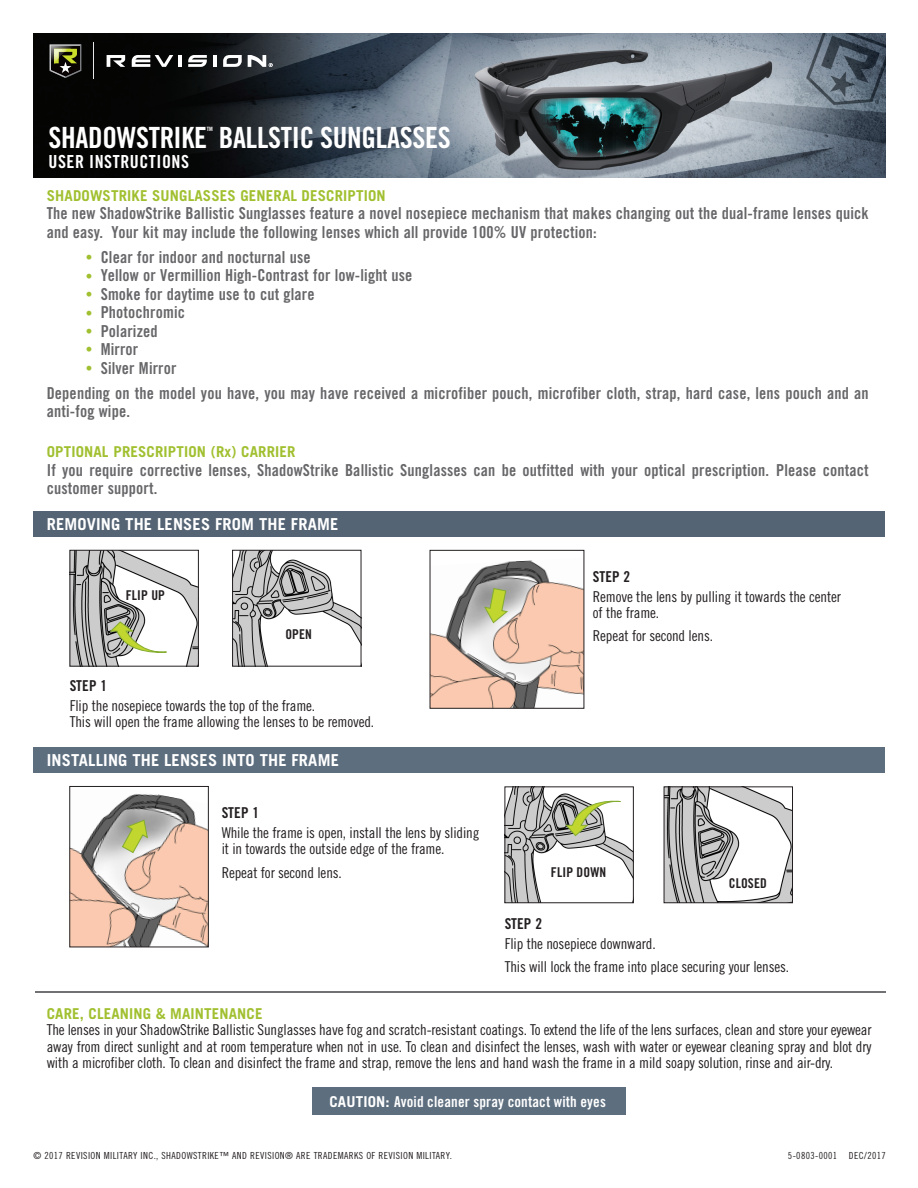
<style>
.page{position:relative;width:918px;height:1188px;background:#fff}
.page>*{position:absolute;margin:0;border:0;box-sizing:border-box;transform-origin:0 0}
.t1{font:29.25px "Trade Gothic Bold Cond Twenty";letter-spacing:-.01em;color:#fff}
.t2{font:18px "Trade Gothic Bold Cond Twenty";letter-spacing:.03em;color:#fff}
.t3{font:16.5px/18.5px "Trade Gothic Bold Cond Twenty";letter-spacing:.01em;color:#67676a}
.t4{font:700 16.5px "Trade Gothic";letter-spacing:.01em;color:#fff}
.t5{font:15px/16.5px "Trade Gothic Cond Eighteen";letter-spacing:-.01em;color:#231f20}
.t6{font:700 15px "Trade Gothic";letter-spacing:.01em;color:#a1c030}
.t7{font:15px "Trade Gothic Bold Cond Twenty";letter-spacing:.01em;color:#fff}
.t8{font:15px "Trade Gothic Bold Cond Twenty";letter-spacing:.01em;color:#231f20}
.t9{font:13.5px "Trade Gothic Bold Cond Twenty";letter-spacing:.01em;color:#231f20}
.t10{font:9.75px "Trade Gothic Cond Eighteen";letter-spacing:.04em;color:#231f20}
.t11{font:5.85px "Trade Gothic Bold Cond Twenty";color:#fff;scale:1.04 1}
.s1{font-size:13.5px;color:#a1c030}
.s2{font-family:"Trade Gothic";font-weight:700}
</style>
<div class="page">
<img style="left:33px;top:34px;width:853px;height:143px">
<div style="left:33px;top:511px;width:851px;height:26px;background:#546474"></div>
<div style="left:33px;top:747px;width:851px;height:26px;background:#5d6e7f"></div>
<img style="left:72px;top:793px;width:135px;height:152px">
<div style="left:70px;top:786px;width:139px;height:161px;border:1px solid #231f20"></div>
<img style="left:507px;top:789px;width:125px;height:112px">
<div style="left:505px;top:787px;width:129px;height:116px;border:1px solid #231f20"></div>
<img style="left:666px;top:789px;width:125px;height:112px">
<div style="left:664px;top:787px;width:129px;height:116px;border:1px solid #231f20"></div>
<hr style="left:35px;top:992px;width:851px;height:1px;background:#717074">
<svg style="left:107px;top:55px;width:18px;height:12px"></svg>
<hr style="left:178px;top:55px;width:4px;height:12px;background:#fff">
<hr style="left:213px;top:55px;width:4px;height:12px;background:#fff">
<svg style="left:223px;top:55px;width:19px;height:12px"></svg>
<svg style="left:132px;top:55px;width:41px;height:12px"></svg>
<svg style="left:188px;top:55px;width:19px;height:12px"></svg>
<svg style="left:248px;top:55px;width:25px;height:12px"></svg>
<hr style="left:93px;top:42px;width:1px;height:37px;background:#e6e7e9">
<svg style="left:50px;top:44px;width:31px;height:34px"></svg>
<img style="left:234px;top:552px;width:125px;height:112px">
<div style="left:232px;top:550px;width:129px;height:116px;border:1px solid #231f20"></div>
<div style="left:312px;top:1088px;width:314px;height:27px;background:#5d6e7f"></div>
<img style="left:72px;top:552px;width:125px;height:112px">
<div style="left:70px;top:550px;width:129px;height:116px;border:1px solid #231f20"></div>
<img style="left:432px;top:560px;width:150px;height:146px">
<div style="left:430px;top:550px;width:154px;height:158px;border:1px solid #231f20"></div>
<svg style="left:484px;top:588px;width:25px;height:36px"></svg>
<svg style="left:122px;top:819px;width:26px;height:35px"></svg>
<svg style="left:109px;top:621px;width:58px;height:35px"></svg>
<svg style="left:565px;top:797px;width:56px;height:39px"></svg>
<p class="t1" style="left:48px;top:120px;width:404px">SHADOWSTRIKE BALLSTIC SUNGLASSES</p>
<p class="t11" style="left:207px;top:126px;width:7px">TM</p>
<p class="t2" style="left:48px;top:150px;width:142px">USER INSTRUCTIONS</p>
<p class="t6" style="left:47px;top:186px;width:340px">SHADOWSTRIKE SUNGLASSES GENERAL DESCRIPTION</p>
<p class="t3" style="left:47px;top:204px;width:823px">The new ShadowStrike Ballistic Sunglasses feature a novel nosepiece mechanism that makes changing out the dual-frame lenses quick and easy. Your kit may include the following lenses which all provide 100% UV protection:</p>
<p class="t3" style="left:86px;top:248px;width:226px"><span class="s1">•</span> Clear for indoor and nocturnal use</p>
<p class="t3" style="left:86px;top:266px;width:328px"><span class="s1">•</span> Yellow or Vermillion High-Contrast for low-light use</p>
<p class="t3" style="left:86px;top:285px;width:230px"><span class="s1">•</span> Smoke for daytime use to cut glare</p>
<p class="t3" style="left:86px;top:303px;width:101px"><span class="s1">•</span> Photochromic</p>
<p class="t3" style="left:86px;top:322px;width:73px"><span class="s1">•</span> Polarized</p>
<p class="t3" style="left:86px;top:340px;width:54px"><span class="s1">•</span> Mirror</p>
<p class="t3" style="left:86px;top:358px;width:92px"><span class="s1">•</span> Silver Mirror</p>
<p class="t3" style="left:47px;top:384px;width:824px">Depending on the model you have, you may have received a microfiber pouch, microfiber cloth, strap, hard case, lens pouch and an anti-fog wipe.</p>
<p class="t6" style="left:47px;top:443px;width:250px">OPTIONAL PRESCRIPTION (Rx) CARRIER</p>
<p class="t3" style="left:47px;top:461px;width:823px">If you require corrective lenses, ShadowStrike Ballistic Sunglasses can be outfitted with your optical prescription. Please contact customer support.</p>
<p class="t4" style="left:47px;top:514px;width:293px">REMOVING THE LENSES FROM THE FRAME</p>
<p class="t9" style="left:126px;top:587px;width:41px">FLIP UP</p>
<p class="t9" style="left:285px;top:626px;width:28px">OPEN</p>
<p class="t8" style="left:70px;top:676px;width:39px">STEP 1</p>
<p class="t5" style="left:70px;top:697px;width:247px">Flip the nosepiece towards the top of the frame.</p>
<p class="t5" style="left:70px;top:713px;width:306px">This will open the frame allowing the lenses to be removed.</p>
<p class="t4" style="left:47px;top:750px;width:294px">INSTALLING THE LENSES INTO THE FRAME</p>
<p class="t8" style="left:222px;top:803px;width:39px">STEP 1</p>
<p class="t5" style="left:222px;top:824px;width:259px">While the frame is open, install the lens by sliding it in towards the outside edge of the frame.</p>
<p class="t5" style="left:222px;top:864px;width:122px">Repeat for second lens.</p>
<p class="t8" style="left:593px;top:567px;width:39px">STEP 2</p>
<p class="t5" style="left:593px;top:588px;width:250px">Remove the lens by pulling it towards the center of the frame.</p>
<p class="t5" style="left:593px;top:628px;width:122px">Repeat for second lens.</p>
<p class="t9" style="left:551px;top:864px;width:57px">FLIP DOWN</p>
<p class="t9" style="left:729px;top:875px;width:40px">CLOSED</p>
<p class="t8" style="left:505px;top:914px;width:39px">STEP 2</p>
<p class="t5" style="left:505px;top:935px;width:153px">Flip the nosepiece downward.</p>
<p class="t5" style="left:505px;top:958px;width:286px">This will lock the frame into place securing your lenses.</p>
<p class="t6" style="left:47px;top:1004px;width:217px">CARE, CLEANING &amp; MAINTENANCE</p>
<p class="t5" style="left:47px;top:1022px;width:826px;text-align:justify">The lenses in your ShadowStrike Ballistic Sunglasses have fog and scratch-resistant coatings. To extend the life of the lens surfaces, clean and store your eyewear away from direct sunlight and at room temperature when not in use. To clean and disinfect the lenses, wash with water or eyewear cleaning spray and blot dry with a microfiber cloth. To clean and disinfect the frame and strap, remove the lens and hand wash the frame in a mild soapy solution, rinse and air-dry.</p>
<p class="t7" style="left:329px;top:1092px;width:278px"><span class="s2">CAUTION:</span> Avoid cleaner spray contact with eyes</p>
<p class="t10" style="left:33px;top:1150px;width:420px">© 2017 REVISION MILITARY INC., SHADOWSTRIKE™ AND REVISION® ARE TRADEMARKS OF REVISION MILITARY.</p>
<p class="t10" style="left:788px;top:1150px;width:100px">5-0803-0001 DEC/2017</p>
</div>
